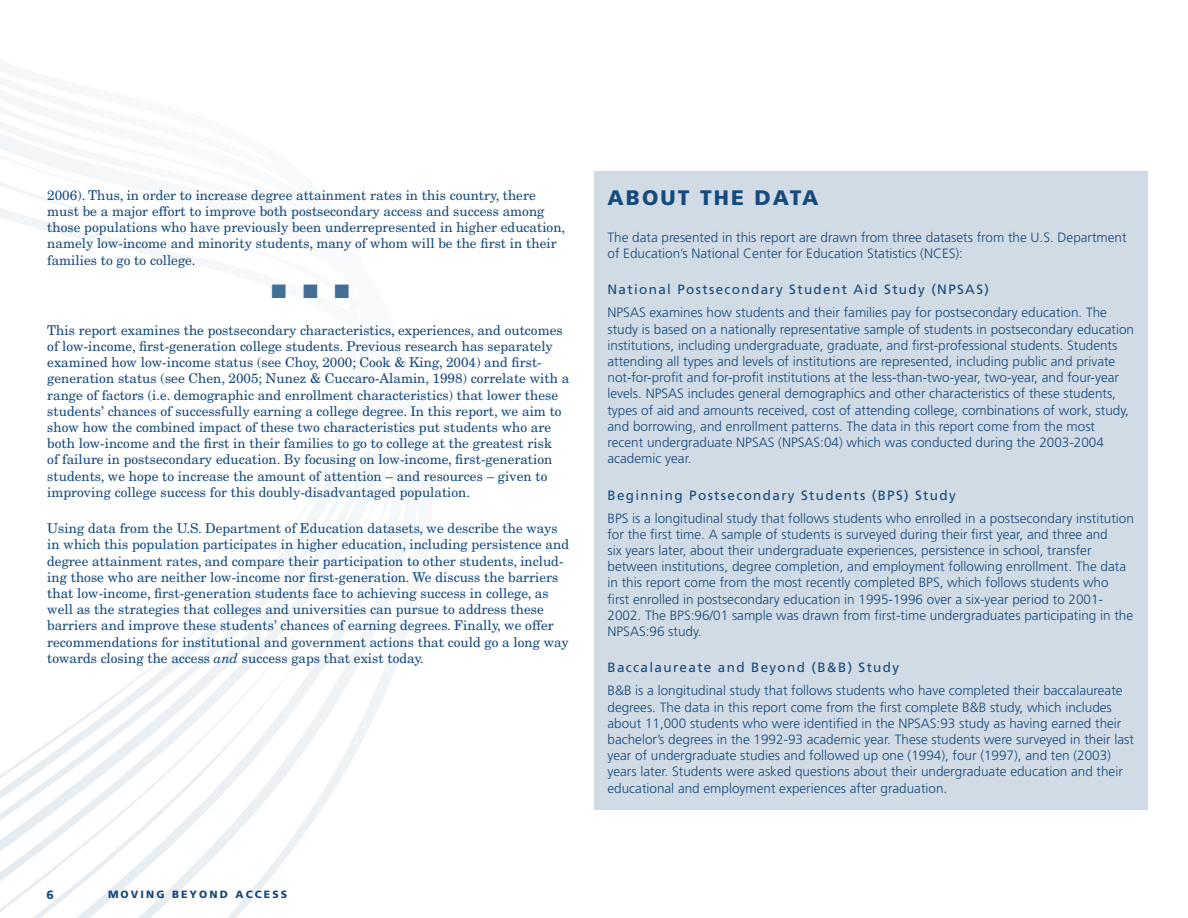
<style>
.page{position:relative;width:1188px;height:918px;background:#fff}
.page>*{position:absolute;margin:0;border:0;box-sizing:border-box;transform-origin:0 0}
.t1{font:900 21px "Frutiger";color:#174a7c}
.t2{font:19.5px "Zapf Dingbats ITC";color:#456e96}
.t3{font:300 13.5px/16.2px "Frutiger";color:#174a7c}
.t4{font:13.5px/16.2px "New Century Schlbk";color:#174a7c}
.t5{font:13.5px "Frutiger";letter-spacing:.1em;color:#174a7c}
.t6{font:900 12px "Frutiger";color:#174a7c}
.t7{font:900 10.5px "Frutiger";letter-spacing:.2em;color:#174a7c}
.s1{font-style:italic}
</style>
<div class="page">
<svg style="left:0;top:70px;width:374px;height:848px"></svg>
<div style="left:594px;top:171px;width:554px;height:639px;background:#d1dbe5"></div>
<p class="t4" style="left:47px;top:187px;width:520px">2006). Thus, in order to increase degree attainment rates in this country, there must be a major effort to improve both postsecondary access and success among those populations who have previously been underrepresented in higher education, namely low-income and minority students, many of whom will be the first in their families to go to college.</p>
<h2 class="t2" style="left:272px;top:282px;width:79px">■ ■ ■</h2>
<p class="t4" style="left:47px;top:322px;width:524px">This report examines the postsecondary characteristics, experiences, and outcomes of low-income, first-generation college students. Previous research has separately examined how low-income status (see Choy, 2000; Cook &amp; King, 2004) and first&shy;generation status (see Chen, 2005; Nunez &amp; Cuccaro-Alamin, 1998) correlate with a range of factors (i.e. demographic and enrollment characteristics) that lower these students’ chances of successfully earning a college degree. In this report, we aim to show how the combined impact of these two characteristics put students who are both low-income and the first in their families to go to college at the greatest risk<br>of failure in postsecondary education. By focusing on low-income, first-generation students, we hope to increase the amount of attention – and resources – given to improving college success for this doubly-disadvantaged population.</p>
<p class="t4" style="left:47px;top:520px;width:523px">Using data from the U.S. Department of Education datasets, we describe the ways in which this population participates in higher education, including persistence and degree attainment rates, and compare their participation to other students, includ&shy;ing those who are neither low-income nor first-generation. We discuss the barriers that low-income, first-generation students face to achieving success in college, as well as the strategies that colleges and universities can pursue to address these barriers and improve these students’ chances of earning degrees. Finally, we offer recommendations for institutional and government actions that could go a long way towards closing the access <span class="s1">and</span> success gaps that exist today.</p>
<p class="t6" style="left:46px;top:888px;width:9px">6</p>
<p class="t7" style="left:108px;top:888px;width:181px">MOVING BEYOND ACCESS</p>
<h1 class="t1" style="left:608px;top:185px;width:164px">ABOUT TH E DATA</h1>
<p class="t3" style="left:608px;top:229px;width:521px">The data presented in this report are drawn from three datasets from the U.S. Department of Education’s National Center for Education Statistics (NCES):</p>
<p class="t5" style="left:608px;top:282px;width:383px">National Postsecondary Student Aid Study (NPSAS)</p>
<p class="t3" style="left:608px;top:305px;width:528px">NPSAS examines how students and their families pay for postsecondary education. The study is based on a nationally representative sample of students in postsecondary education institutions, including undergraduate, graduate, and first-professional students. Students attending all types and levels of institutions are represented, including public and private not-for-profit and for-profit institutions at the less-than-two-year, two-year, and four-year levels. NPSAS includes general demographics and other characteristics of these students, types of aid and amounts received, cost of attending college, combinations of work, study, and borrowing, and enrollment patterns. The data in this report come from the most recent undergraduate NPSAS (NPSAS:04) which was conducted during the 2003-2004 academic year.</p>
<p class="t5" style="left:608px;top:487px;width:350px">Beginning Postsecondary Students (BPS) Study</p>
<p class="t3" style="left:608px;top:510px;width:528px">BPS is a longitudinal study that follows students who enrolled in a postsecondary institution for the first time. A sample of students is surveyed during their first year, and three and<br>six years later, about their undergraduate experiences, persistence in school, transfer between institutions, degree completion, and employment following enrollment. The data in this report come from the most recently completed BPS, which follows students who<br>first enrolled in postsecondary education in 1995-1996 over a six-year period to 2001- 2002. The BPS:96/01 sample was drawn from first-time undergraduates participating in the NPSAS:96 study.</p>
<p class="t5" style="left:608px;top:660px;width:293px">Baccalaureate and Beyond (B&amp;B) Study</p>
<p class="t3" style="left:608px;top:683px;width:528px">B&amp;B is a longitudinal study that follows students who have completed their baccalaureate degrees. The data in this report come from the first complete B&amp;B study, which includes about 11,000 students who were identified in the NPSAS:93 study as having earned their bachelor’s degrees in the 1992-93 academic year. These students were surveyed in their last year of undergraduate studies and followed up one (1994), four (1997), and ten (2003) years later. Students were asked questions about their undergraduate education and their educational and employment experiences after graduation.</p>
</div>
